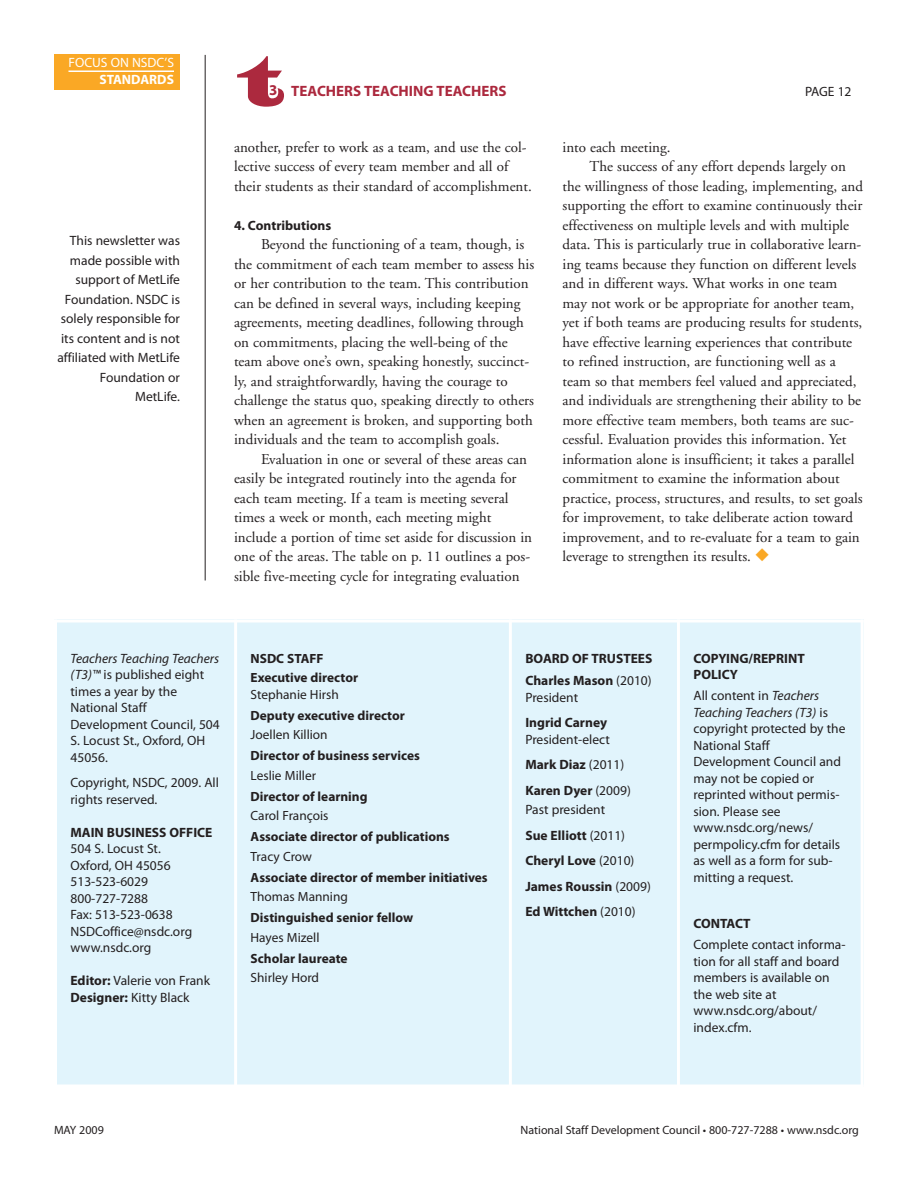
<style>
.page{position:relative;width:918px;height:1188px;background:#fff}
.page>*{position:absolute;margin:0;border:0;box-sizing:border-box;transform-origin:0 0}
.t1{font:72px "Latin Wide";color:#ac293e}
.t2{font:15px/19.5px "Adobe Garamond";color:#231f20}
.t3{font:700 15px "Myriad Pro";color:#ac293e}
.t4{font:13.5px/16.5px "Myriad Pro";color:#231f20}
.t5{font:700 13.5px/25.5px "Myriad Pro";color:#231f20}
.t6{font:13.5px "Myriad Pro";color:#fff}
.t7{font:700 13.5px "Myriad Pro";color:#fff}
.t8{font:700 13.35px/19.5px "Myriad Pro";color:#231f20}
.t9{font:13.35px "Myriad Pro";color:#231f20}
.t10{font:12px "Myriad Pro";color:#231f20}
.s1{color:#faa825}
.s2{font-style:italic}
.s3{font-weight:700}
.s4{font-weight:400}
</style>
<div class="page">
<hr style="left:205px;top:55px;width:1px;height:525px;background:#231f20">
<div style="left:54px;top:620px;width:182px;height:468px;background:#e1f4fc"></div>
<div style="left:236px;top:620px;width:274px;height:468px;background:#e1f4fc"></div>
<div style="left:510px;top:620px;width:168px;height:468px;background:#e1f4fc"></div>
<div style="left:678px;top:620px;width:186px;height:468px;background:#e1f4fc"></div>
<hr style="left:54px;top:620px;width:3px;height:468px;background:#fff">
<hr style="left:234px;top:620px;width:3px;height:468px;background:#fff">
<hr style="left:509px;top:620px;width:3px;height:468px;background:#fff">
<hr style="left:677px;top:620px;width:3px;height:468px;background:#fff">
<hr style="left:861px;top:620px;width:3px;height:468px;background:#fff">
<hr style="left:54px;top:620px;width:810px;height:2px;background:#fff">
<svg style="left:57px;top:1084px;width:804px;height:4px;fill:#fff"></svg>
<div style="left:54px;top:54px;width:126px;height:36px;background:#faa825"></div>
<hr style="left:68px;top:70px;width:106px;height:2px;background:#fff">
<p class="t6" style="left:68px;top:58px;width:107px">FOCUS ON NSDC’S</p>
<p class="t7" style="left:99px;top:74px;width:76px">STANDARDS</p>
<p class="t4" style="left:57px;top:232px;width:124px;line-height:19.5px;text-align:right">This newsletter was made possible with support of MetLife<br>Foundation. NSDC is solely responsible for its content and is not affiliated with MetLife<br>Foundation or<br>MetLife.</p>
<h1 class="t1" style="left:239px;top:38px;width:47px">t</h1>
<p class="t3" style="left:269px;top:85px;width:239px">3 TEACHERS TEACHING TEACHERS</p>
<p class="t4" style="left:805px;top:84px;width:48px">PAGE 12</p>
<p class="t2" style="left:234px;top:138px;width:299px">another, prefer to work as a team, and use the col&shy;lective success of every team member and all of their students as their standard of accomplishment.</p>
<p class="t5" style="left:234px;top:213px;width:99px">4. Contributions</p>
<p class="t2" style="left:234px;top:236px;width:302px;text-indent:27px">Beyond the functioning of a team, though, is the commitment of each team member to assess his or her contribution to the team. This contribution can be defined in several ways, including keeping agreements, meeting deadlines, following through on commitments, placing the well-being of the team above one’s own, speaking honestly, succinct&shy;ly, and straightforwardly, having the courage to challenge the status quo, speaking directly to others when an agreement is broken, and supporting both individuals and the team to accomplish goals.</p>
<p class="t2" style="left:234px;top:450px;width:300px;text-indent:27px">Evaluation in one or several of these areas can easily be integrated routinely into the agenda for each team meeting. If a team is meeting several times a week or month, each meeting might include a portion of time set aside for discussion in one of the areas. The table on p. 11 outlines a pos&shy;sible five-meeting cycle for integrating evaluation</p>
<p class="t2" style="left:562px;top:138px;width:110px">into each meeting.</p>
<p class="t2" style="left:590px;top:158px;width:258px">The success of any effort depends largely on</p>
<p class="t2" style="left:562px;top:177px;width:302px">the willingness of those leading, implementing, and</p>
<p class="t2" style="left:562px;top:197px;width:301px">supporting the effort to examine continuously their</p>
<p class="t2" style="left:562px;top:216px;width:288px">effectiveness on multiple levels and with multiple</p>
<p class="t2" style="left:562px;top:236px;width:300px">data. This is particularly true in collaborative learn-</p>
<p class="t2" style="left:562px;top:255px;width:295px">ing teams because they function on different levels</p>
<p class="t2" style="left:562px;top:275px;width:276px">and in different ways. What works in one team</p>
<p class="t2" style="left:562px;top:294px;width:293px">may not work or be appropriate for another team,</p>
<p class="t2" style="left:562px;top:314px;width:301px">yet if both teams are producing results for students,</p>
<p class="t2" style="left:562px;top:333px;width:291px">have effective learning experiences that contribute</p>
<p class="t2" style="left:562px;top:353px;width:275px">to refined instruction, are functioning well as a</p>
<p class="t2" style="left:562px;top:372px;width:296px">team so that members feel valued and appreciated,</p>
<p class="t2" style="left:562px;top:392px;width:300px">and individuals are strengthening their ability to be</p>
<p class="t2" style="left:562px;top:411px;width:293px">more effective team members, both teams are suc-</p>
<p class="t2" style="left:562px;top:431px;width:286px">cessful. Evaluation provides this information. Yet</p>
<p class="t2" style="left:562px;top:450px;width:294px">information alone is insufficient; it takes a parallel</p>
<p class="t2" style="left:562px;top:470px;width:279px">commitment to examine the information about</p>
<p class="t2" style="left:562px;top:489px;width:302px">practice, process, structures, and results, to set goals</p>
<p class="t2" style="left:562px;top:509px;width:292px">for improvement, to take deliberate action toward</p>
<p class="t2" style="left:562px;top:528px;width:299px">improvement, and to re-evaluate for a team to gain</p>
<p class="t2" style="left:562px;top:548px;width:208px">leverage to strengthen its results. <span class="s1">◆</span></p>
<p class="t4" style="left:70px;top:651px;width:151px"><span class="s2">Teachers Teaching Teachers (T3)™</span> is published eight times a year by the<br>National Staff<br>Development Council, 504<br>S. Locust St., Oxford, OH<br>45056.</p>
<p class="t4" style="left:70px;top:775px;width:150px">Copyright, NSDC, 2009. All rights reserved.</p>
<p class="t5" style="left:70px;top:820px;width:143px">MAIN BUSINESS OFFICE</p>
<p class="t4" style="left:70px;top:841px;width:123px">504 S. Locust St.<br>Oxford, OH 45056<br>513-523-6029<br>800-727-7288<br>Fax: 513-523-0638<br>NSDCoffice@nsdc.org www.nsdc.org</p>
<p class="t4" style="left:70px;top:973px;width:141px"><span class="s3">Editor:</span> Valerie von Frank<br><span class="s3">Designer:</span> Kitty Black</p>
<p class="t8" style="left:251px;top:649px;width:109px">NSDC STAFF<br>Executive director</p>
<p class="t9" style="left:251px;top:689px;width:90px">Stephanie Hirsh</p>
<p class="t8" style="left:251px;top:706px;width:156px">Deputy executive director</p>
<p class="t9" style="left:251px;top:730px;width:79px">Joellen Killion</p>
<p class="t8" style="left:251px;top:747px;width:171px">Director of business services</p>
<p class="t9" style="left:251px;top:770px;width:67px">Leslie Miller</p>
<p class="t8" style="left:251px;top:787px;width:118px">Director of learning</p>
<p class="t9" style="left:251px;top:811px;width:79px">Carol François</p>
<p class="t8" style="left:251px;top:828px;width:201px">Associate director of publications</p>
<p class="t9" style="left:251px;top:851px;width:63px">Tracy Crow</p>
<p class="t8" style="left:251px;top:868px;width:239px">Associate director of member initiatives</p>
<p class="t9" style="left:251px;top:892px;width:99px">Thomas Manning</p>
<p class="t8" style="left:251px;top:909px;width:164px">Distinguished senior fellow</p>
<p class="t9" style="left:251px;top:932px;width:70px">Hayes Mizell</p>
<p class="t8" style="left:251px;top:949px;width:98px">Scholar laureate</p>
<p class="t9" style="left:251px;top:973px;width:70px">Shirley Hord</p>
<p class="t5" style="left:525px;top:648px;width:129px;line-height:22.5px">BOARD OF TRUSTEES<br>Charles Mason <span class="s4">(2010)</span></p>
<p class="t4" style="left:525px;top:690px;width:54px">President</p>
<p class="t5" style="left:525px;top:711px;width:83px">Ingrid Carney</p>
<p class="t4" style="left:525px;top:727px;width:107px;line-height:25.5px">President-elect<br><span class="s3">Mark Diaz</span> (2011)<br><span class="s3">Karen Dyer</span> (2009)</p>
<p class="t5" style="left:525px;top:798px;width:127px"><span class="s4">Past president<br></span>Sue Elliott <span class="s4">(2011)<br></span>Cheryl Love <span class="s4">(2010)<br></span>James Roussin <span class="s4">(2009)<br></span>Ed Wittchen <span class="s4">(2010)</span></p>
<p class="t5" style="left:693px;top:651px;width:113px;line-height:16.5px">COPYING/REPRINT<br>POLICY</p>
<p class="t4" style="left:693px;top:688px;width:154px">All content in <span class="s2">Teachers<br>Teaching Teachers (T3)</span> is copyright protected by the<br>National Staff<br>Development Council and may not be copied or reprinted without permis&shy;sion. Please see www.nsdc.org/news/ permpolicy.cfm for details as well as a form for sub&shy;mitting a request.</p>
<p class="t5" style="left:693px;top:912px;width:59px">CONTACT</p>
<p class="t4" style="left:693px;top:937px;width:154px">Complete contact informa&shy;tion for all staff and board members is available on the web site at www.nsdc.org/about/ index.cfm.</p>
<p class="t10" style="left:54px;top:1125px;width:51px">MAY 2009</p>
<p class="t10" style="left:521px;top:1125px;width:340px">National Staff Development Council • 800-727-7288 • www.nsdc.org</p>
</div>
